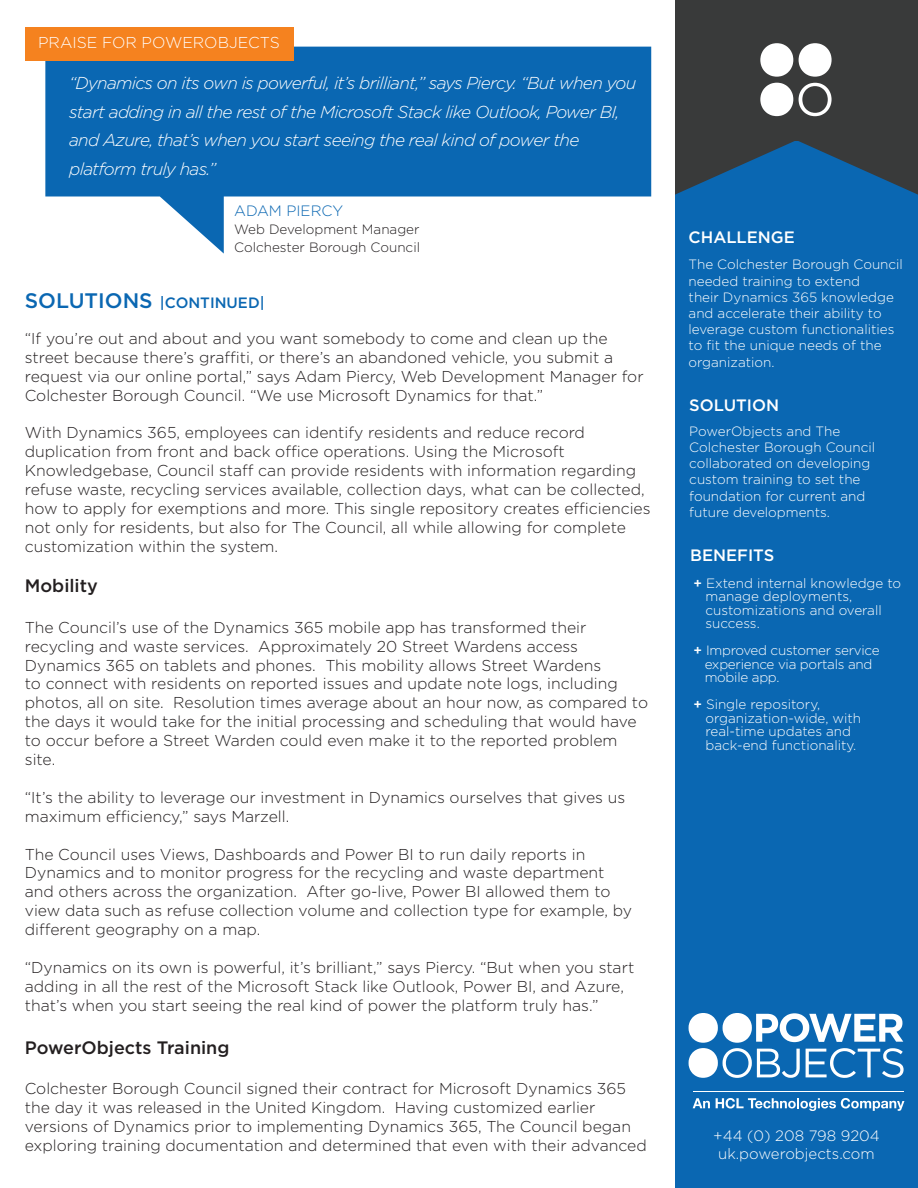
<style>
.page{position:relative;width:918px;height:1188px;background:#fff}
.page>*{position:absolute;margin:0;border:0;box-sizing:border-box;transform-origin:0 0}
.t1{font:500 18px "Gotham HTF";color:#231f20}
.t2{font:italic 300 17.25px/28.5px "Gotham HTF";letter-spacing:-.04em;color:#fff}
.t3{font:500 16.5px "Gotham HTF";color:#fff}
.t4{font:300 15.75px/18.9px "Gotham";color:#231f20}
.t5{font:300 15.75px "Gotham";color:#fff}
.t6{font:300 15px/18px "Gotham HTF";color:#fff;text-align:center}
.t7{font:500 15px "Gotham HTF";color:#0a67b2}
.t8{font:300 15px "Gotham";color:#0a67b2}
.t9{font:300 13.5px/16.2px "Gotham";color:#fff}
.t10{font:300 13.5px/13.5px "Gotham";letter-spacing:-.02em;color:#fff}
.t11{font:300 13.5px/18px "Gotham";color:#231f20}
.s1{font-size:21px}
.s2{font-family:"Gotham HTF";font-weight:500}
</style>
<div class="page">
<div style="left:675px;top:132px;width:243px;height:1056px;background:#0a67b2"></div>
<div style="left:675px;top:0;width:243px;height:140px;background:#393a3a"></div>
<svg style="left:675px;top:140px;width:243px;height:55px"></svg>
<svg style="left:45px;top:47px;width:606px;height:207px;fill:#0a67b2"></svg>
<div style="left:25px;top:27px;width:268px;height:34px;background:#f5821f"></div>
<svg style="left:799px;top:83px;width:33px;height:33px"></svg>
<svg style="left:799px;top:43px;width:33px;height:34px"></svg>
<svg style="left:760px;top:43px;width:33px;height:34px"></svg>
<svg style="left:760px;top:83px;width:33px;height:33px"></svg>
<svg style="left:689px;top:1013px;width:215px;height:65px"></svg>
<hr style="left:693px;top:1091px;width:211px;height:1px;background:#fff">
<svg style="left:693px;top:1098px;width:17px;height:10px"></svg>
<svg style="left:716px;top:1098px;width:188px;height:13px"></svg>
<p class="t5" style="left:38px;top:35px;width:243px">PRAISE FOR POWEROBJECTS</p>
<p class="t2" style="left:69px;top:70px;width:569px">“Dynamics on its own is powerful, it’s brilliant,” says Piercy. “But when you start adding in all the rest of the Microsoft Stack like Outlook, Power BI, and Azure, that’s when you start seeing the real kind of power the platform truly has.”</p>
<p class="t8" style="left:234px;top:204px;width:110px">ADAM PIERCY</p>
<p class="t11" style="left:234px;top:221px;width:187px">Web Development Manager<br>Colchester Borough Council</p>
<p class="t7" style="left:25px;top:296px;width:241px"><span class="s1">SOLUTIONS</span> |CONTINUED|</p>
<p class="t4" style="left:25px;top:330px;width:620px">“If you’re out and about and you want somebody to come and clean up the street because there’s graiti, or there’s an abandoned vehicle, you submit a request via our online portal,” says Adam Piercy, Web Development Manager for Colchester Borough Council. “We use Microsoft Dynamics for that.”</p>
<p class="t4" style="left:25px;top:424px;width:627px">With Dynamics 365, employees can identify residents and reduce record duplication from front and back oice operations. Using the Microsoft Knowledgebase, Council staf can provide residents with information regarding refuse waste, recycling services available, collection days, what can be collected, how to apply for exemptions and more. This single repository creates eiciencies not only for residents, but also for The Council, all while allowing for complete customization within the system.</p>
<p class="t1" style="left:25px;top:578px;width:75px">Mobility</p>
<p class="t4" style="left:25px;top:619px;width:625px">The Council’s use of the Dynamics 365 mobile app has transformed their recycling and waste services. Approximately 20 Street Wardens access Dynamics 365 on tablets and phones. This mobility allows Street Wardens<br>to connect with residents on reported issues and update note logs, including photos, all on site. Resolution times average about an hour now, as compared to the days it would take for the initial processing and scheduling that would have to occur before a Street Warden could even make it to the reported problem site.</p>
<p class="t4" style="left:25px;top:789px;width:602px">“It’s the ability to leverage our investment in Dynamics ourselves that gives us maximum eiciency,” says Marzell.</p>
<p class="t4" style="left:25px;top:845px;width:609px">The Council uses Views, Dashboards and Power BI to run daily reports in Dynamics and to monitor progress for the recycling and waste department and others across the organization. After go-live, Power BI allowed them to view data such as refuse collection volume and collection type for example, by diferent geography on a map.</p>
<p class="t4" style="left:25px;top:959px;width:611px">“Dynamics on its own is powerful, it’s brilliant,” says Piercy. “But when you start adding in all the rest of the Microsoft Stack like Outlook, Power BI, and Azure, that’s when you start seeing the real kind of power the platform truly has.”</p>
<p class="t1" style="left:25px;top:1040px;width:206px">PowerObjects Training</p>
<p class="t4" style="left:25px;top:1080px;width:623px">Colchester Borough Council signed their contract for Microsoft Dynamics 365 the day it was released in the United Kingdom. Having customized earlier versions of Dynamics prior to implementing Dynamics 365, The Council began exploring training documentation and determined that even with their advanced</p>
<p class="t3" style="left:689px;top:230px;width:108px">CHALLENGE</p>
<p class="t9" style="left:689px;top:257px;width:216px">The Colchester Borough Council needed training to extend<br>their Dynamics 365 knowledge and accelerate their ability to leverage custom functionalities to it the unique needs of the organization.</p>
<p class="t3" style="left:689px;top:398px;width:91px">SOLUTION</p>
<p class="t9" style="left:689px;top:424px;width:187px">PowerObjects and The<br>Colchester Borough Council collaborated on developing custom training to set the foundation for current and future developments.</p>
<p class="t3" style="left:690px;top:548px;width:86px">BENEFITS</p>
<p class="t9" style="left:706px;top:577px;width:197px;line-height:13.5px;text-indent:-12px"><span class="s2">+</span> Extend internal knowledge to manage deployments, customizations and overall success.</p>
<p class="t10" style="left:705px;top:645px;width:177px;text-indent:-11px"><span class="s2">+</span> Improved customer service experience via portals and mobile app.</p>
<p class="t9" style="left:706px;top:699px;width:157px;line-height:13.5px;text-indent:-12px"><span class="s2">+</span> Single repository, organization-wide, with real-time updates and back-end functionality.</p>
<p class="t6" style="left:713px;top:1128px;width:168px">+44 (0) 208 798 9204 uk.powerobjects.com</p>
</div>
